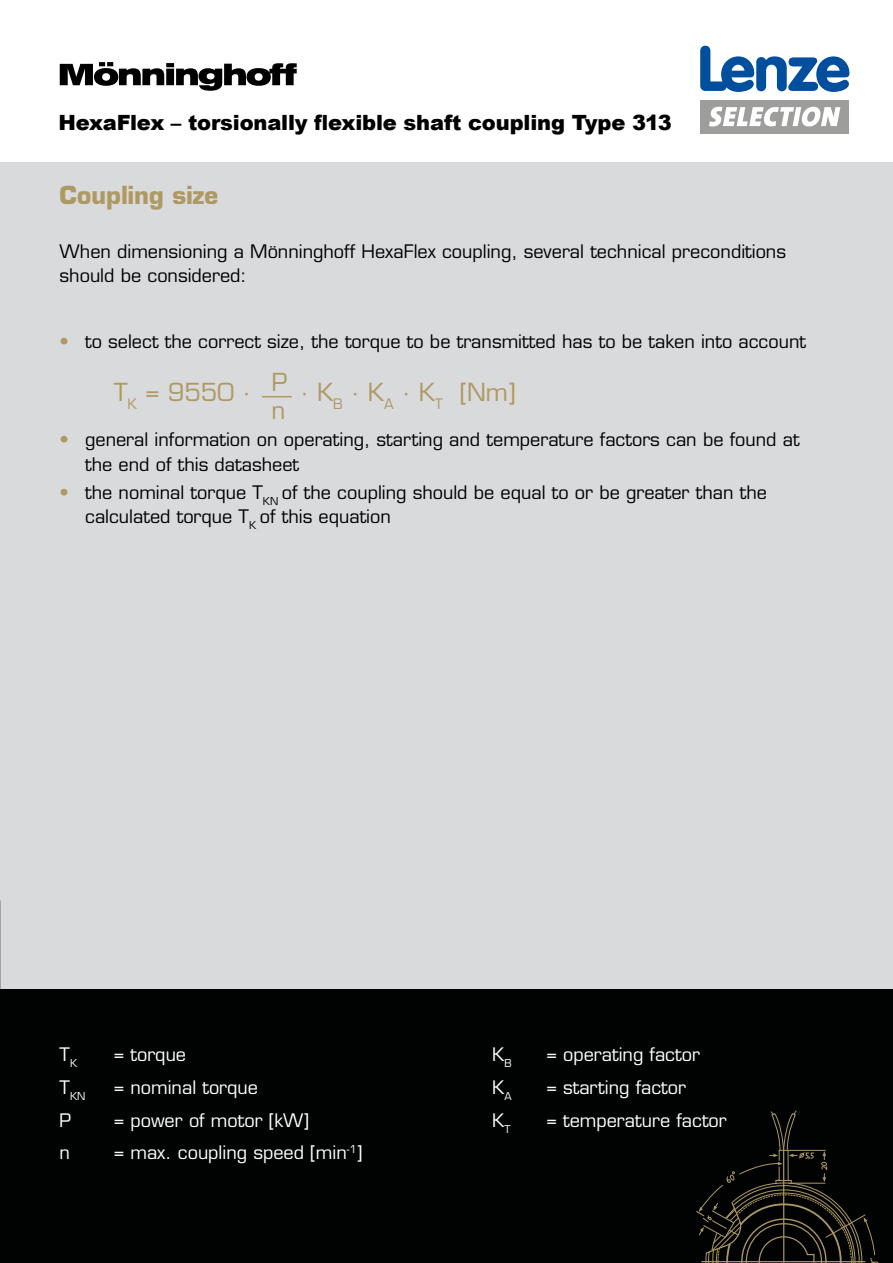
<style>
.page{position:relative;width:893px;height:1263px;background:#fff}
.page>*{position:absolute;margin:0;border:0;box-sizing:border-box;transform-origin:0 0}
.t1{font:700 24.3px "Eurostile LT Std";color:#010202}
.t2{font:24.3px "Eurostile LT Std";color:#ae9962}
.t3{font:700 24.3px "Eurostile LT Std";color:#ae9962}
.t4{font:700 24px "Eurostile LT Std";color:#010202}
.t5{font:900 21px "Arial";letter-spacing:-.01em;color:#000}
.t6{font:18.15px/24.3px "Eurostile LT Std";color:#000}
.t7{font:18.15px "Eurostile LT Std";color:#fff}
.t8{font:10.65px "Eurostile LT Std";color:#fff}
.s1{color:#ae9962}
</style>
<div class="page">
<div style="left:0;top:162px;width:893px;height:860px;background:#d9dadb"></div>
<div style="left:0;top:990px;width:893px;height:273px;background:#010202"></div>
<svg style="left:696px;top:1110px;width:183px;height:153px"></svg>
<hr style="left:262px;top:396px;width:30px;height:1px;background:#ae9962">
<svg style="left:60px;top:62px;width:237px;height:29px"></svg>
<svg style="left:700px;top:46px;width:149px;height:46px"></svg>
<div style="left:700px;top:100px;width:149px;height:33px;background:#9d9d9c"></div>
<svg style="left:709px;top:107px;width:131px;height:19px"></svg>
<h2 class="t4" style="left:1px;top:106px;width:198px">pling - Type 313</h2>
<p class="t5" style="left:58px;top:107px;width:615px">HexaFlex – torsionally flexible shaft coupling Type 313</p>
<h1 class="t1" style="left:60px;top:110px;width:677px">HexaFlex - torsionally flexible shaft coupling - Type 313</h1>
<h1 class="t3" style="left:60px;top:180px;width:160px">Coupling size</h1>
<p class="t6" style="left:60px;top:239px;width:728px">When dimensioning a Mönninghoff HexaFlex coupling, several technical preconditions should be considered:</p>
<p class="t6" style="left:60px;top:329px;width:748px"><span class="s1">•</span> to select the correct size, the torque to be transmitted has to be taken into account</p>
<h1 class="t2" style="left:114px;top:377px;width:138px">T<sub>K</sub> = 9550 ∙</h1>
<h1 class="t2" style="left:300px;top:377px;width:217px">∙ K<sub>B</sub> ∙ K<sub>A</sub> ∙ K<sub>T</sub> [Nm]</h1>
<p class="t6" style="left:85px;top:428px;width:716px;text-indent:-26px"><span class="s1">•</span> general information on operating, starting and temperature factors can be found at the end of this datasheet</p>
<p class="t6" style="left:85px;top:480px;width:683px;text-indent:-26px"><span class="s1">•</span> the nominal torque T<sub>KN</sub> of the coupling should be equal to or be greater than the calculated torque T<sub>K</sub> of this equation</p>
<h1 class="t2" style="left:272px;top:367px;width:17px">P</h1>
<h1 class="t2" style="left:272px;top:396px;width:15px">n</h1>
<p class="t7" style="left:60px;top:1043px;width:19px">T<sub>K</sub></p>
<p class="t7" style="left:114px;top:1043px;width:74px">= torque</p>
<p class="t7" style="left:492px;top:1043px;width:21px">K<sub>B</sub></p>
<p class="t7" style="left:546px;top:1043px;width:155px">= operating factor</p>
<p class="t8" style="left:60px;top:1089px;width:27px"><sup>T</sup>KN</p>
<p class="t7" style="left:114px;top:1076px;width:146px">= nominal torque</p>
<p class="t7" style="left:492px;top:1076px;width:21px">K<sub>A</sub></p>
<p class="t7" style="left:546px;top:1076px;width:141px">= starting factor</p>
<p class="t7" style="left:60px;top:1109px;width:13px">P</p>
<p class="t7" style="left:114px;top:1109px;width:197px">= power of motor [kW]</p>
<p class="t7" style="left:492px;top:1109px;width:20px">K<sub>T</sub></p>
<p class="t7" style="left:546px;top:1109px;width:182px">= temperature factor</p>
<p class="t7" style="left:60px;top:1142px;width:12px">n</p>
<p class="t7" style="left:114px;top:1142px;width:250px">= max. coupling speed [min<sup>-1</sup>]</p>
</div>
